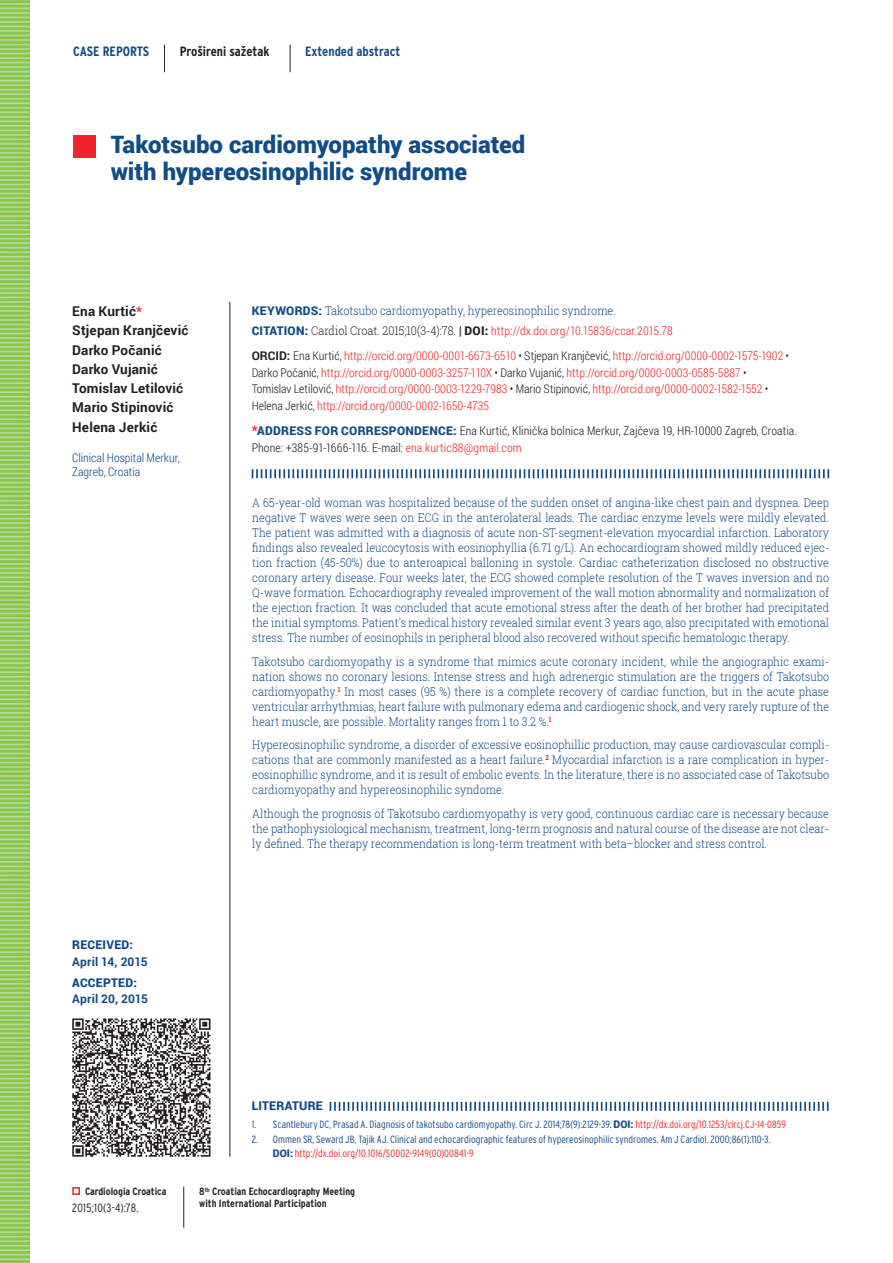
<style>
.page{position:relative;width:893px;height:1263px;background:#fff}
.page>*{position:absolute;margin:0;border:0;box-sizing:border-box;transform-origin:0 0}
.NASLOV_clanka_ENG{font:900 24px/27px "Roboto";color:#124c87}
.AUTORI{font:700 13.5px "Roboto";letter-spacing:.015em;color:#231f20}
.EGIDA_1__ENG_-_tirki{font:700 condensed 13.5px "Interstate";color:#124c87}
.EGIDA_1__HR{font:700 condensed 13.5px "Interstate";color:#231f20}
.NASLOV_unutar_bodyja{font:300 12px/15px "Roboto Slab";color:#124c87;text-align:justify;scale:.9 1}
.t1{font:300 12px/16.5px "Roboto Condensed";letter-spacing:.005em;color:#ee2629}
.SAZETAK_naslov_HR{font:300 12px/16.5px "Roboto Condensed";letter-spacing:.01em;color:#231f20}
.KLJUCNE_RIJECI{font:300 12px "Roboto Slab";color:#124c87;scale:.9 1}
.SAZETAK_naslov_HR-2{font:700 12px/16.5px "Roboto";letter-spacing:.01em;color:#124c87}
.AUTORI_inst{font:300 12px/13.5px "Roboto Condensed";color:#124c87}
.SAZETAK_naslov_HR-3{font:900 12px "Roboto";letter-spacing:.02em;color:#124c87}
.t2{font:300 condensed 12px "Interstate";letter-spacing:.015em;color:#231f20}
.LITERATURA_red_br{font:300 condensed 10.5px/13.5px "Interstate";color:#124c87}
.t3{font:700 condensed 10.5px/12px "Interstate";color:#231f20}
.s1{color:#ee2629}
.s2{font-weight:900}
.s3{font-family:"Roboto";font-weight:900}
.s4{font-family:"Roboto";font-weight:900;color:#124c87}
.s5{font-family:"Roboto Slab";color:#231f20}
.s6{font-family:"Roboto Slab";font-weight:700;color:#231f20}
.s7{font-family:"Roboto";font-weight:900;color:#231f20}
.s8{font-family:"Roboto";font-weight:700;color:#231f20}
.s9{color:#231f20}
.s10{font-weight:700;font-size:13.5px;color:#ee2629}
.s11{font-family:"Roboto";font-weight:900;font-stretch:normal}
</style>
<div class="page">
<svg style="left:0;top:0;width:30px;height:1263px;background:#9acc68"></svg>
<div style="left:73px;top:135px;width:23px;height:23px;background:#ee2629"></div>
<hr style="left:230px;top:302px;width:1px;height:855px;background:#231f20">
<svg style="left:252px;top:469px;width:577px;height:9px"></svg>
<div style="left:72px;top:1187px;width:8px;height:8px;border:2px solid #ee2629"></div>
<hr style="left:183px;top:1187px;width:1px;height:40px;background:#231f20">
<svg style="left:330px;top:1102px;width:499px;height:9px"></svg>
<svg style="left:164px;top:45px;width:1px;height:27px"></svg>
<svg style="left:290px;top:45px;width:1px;height:27px"></svg>
<svg style="left:72px;top:1018px;width:138px;height:139px"></svg>
<p class="EGIDA_1__ENG_-_tirki" style="left:73px;top:44px;width:78px">CASE REPORTS</p>
<p class="EGIDA_1__HR" style="left:180px;top:44px;width:91px">Prošireni sažetak</p>
<p class="EGIDA_1__ENG_-_tirki" style="left:305px;top:44px;width:97px">Extended abstract</p>
<p class="NASLOV_clanka_ENG" style="left:111px;top:130px;width:416px">Takotsubo cardiomyopathy associated with hypereosinophilic syndrome</p>
<p class="AUTORI" style="left:72px;top:302px;width:71px">Ena Kurtić<span class="s1">*</span></p>
<p class="AUTORI" style="left:72px;top:321px;width:118px">Stjepan Kranjčević</p>
<p class="AUTORI" style="left:72px;top:340px;width:91px">Darko Počanić</p>
<p class="AUTORI" style="left:72px;top:359px;width:87px">Darko Vujanić</p>
<p class="AUTORI" style="left:72px;top:379px;width:112px">Tomislav Letilović</p>
<p class="AUTORI" style="left:72px;top:398px;width:103px">Mario Stipinović</p>
<p class="AUTORI" style="left:72px;top:417px;width:87px">Helena Jerkić</p>
<p class="AUTORI_inst" style="left:72px;top:451px;width:109px">Clinical Hospital Merkur,<br>Zagreb, Croatia</p>
<p class="SAZETAK_naslov_HR-2" style="left:72px;top:936px;width:77px"><span class="s2">Received:<br></span>April 14, 2015</p>
<p class="SAZETAK_naslov_HR-3" style="left:72px;top:974px;width:17px">ACCE</p>
<p class="SAZETAK_naslov_HR-2" style="left:72px;top:974px;width:77px;text-indent:31px"><span class="s2">PTED:<br></span>April 20, 2015</p>
<p class="KLJUCNE_RIJECI" style="left:252px;top:302px;width:406px"><span class="s3">KEYWORDS:</span> Takotsubo cardiomyopathy, hypereosinophilic syndrome.</p>
<p class="t1" style="left:252px;top:322px;width:423px"><span class="s4">CITATION:</span> <span class="s5">Cardiol Croat. 2015;10(3-4):78.</span> <span class="s6">|</span> <span class="s7">DOI:</span> http://dx.doi.org/10.15836/ccar.2015.78</p>
<p class="t1" style="left:252px;top:347px;width:539px"><span class="s8">ORCID:</span> <span class="s9">Ena Kurtić,</span> http://orcid.org/0000-0001-6673-6510 <span class="s9">• Stjepan Kranjčević,</span> http://orcid.org/0000-0002-1575-1902 <span class="s9">• Darko Počanić,</span> http://orcid.org/0000-0003-3257-110X <span class="s9">• Darko Vujanić,</span> http://orcid.org/0000-0003-0585-5887 <span class="s9">• Tomislav Letilović,</span> http://orcid.org/0000-0003-1229-7983 <span class="s9">• Mario Stipinović,</span> http://orcid.org/0000-0002-1582-1552 <span class="s9">• Helena Jerkić,</span> http://orcid.org/0000-0002-1650-4735</p>
<p class="SAZETAK_naslov_HR-3" style="left:252px;top:422px;width:107px"><span class="s10">*</span>Address for corr</p>
<p class="SAZETAK_naslov_HR-3" style="left:374px;top:422px;width:17px">espon</p>
<p class="SAZETAK_naslov_HR" style="left:252px;top:422px;width:547px;text-indent:163px"><span class="s4">dence:</span> Ena Kurtić, Klinička bolnica Merkur, Zajčeva 19, HR-10000 Zagreb, Croatia.<br>Phone: +385-91-1666-116. E-mail: <span class="s1">ena.kurtic88@gmail.com</span></p>
<p class="NASLOV_unutar_bodyja" style="left:252px;top:495px;width:642px">A 65-year-old woman was hospitalized because of the sudden onset of angina-like chest pain and dyspnea. Deep negative T waves were seen on ECG in the anterolateral leads. The cardiac enzyme levels were mildly elevated.<br>The patient was admitted with a diagnosis of acute non-ST-segment-elevation myocardial infarction. Laboratory findings also revealed leucocytosis with eosinophyllia (6.71 g/L). An echocardiogram showed mildly reduced ejec&shy;tion fraction (45-50%) due to anteroapical balloning in systole. Cardiac catheterization disclosed no obstructive coronary artery disease. Four weeks later, the ECG showed complete resolution of the T waves inversion and no Q-wave formation. Echocardiography revealed improvement of the wall motion abnormality and normalization of the ejection fraction. It was concluded that acute emotional stress after the death of her brother had precipitated the initial symptoms. Patient's medical history revealed similar event 3 years ago, also precipitated with emotional stress. The number of eosinophils in peripheral blood also recovered without specific hematologic therapy.</p>
<p class="NASLOV_unutar_bodyja" style="left:252px;top:653px;width:642px">Takotsubo cardiomyopathy is a syndrome that mimics acute coronary incident, while the angiographic exami&shy;nation shows no coronary lesions. Intense stress and high adrenergic stimulation are the triggers of Takotsubo cardiomyopathy.<sup>1</sup> In most cases (95 %) there is a complete recovery of cardiac function, but in the acute phase ventricular arrhythmias, heart failure with pulmonary edema and cardiogenic shock, and very rarely rupture of the heart muscle, are possible. Mortality ranges from 1 to 3.2 %.<sup>1</sup></p>
<p class="NASLOV_unutar_bodyja" style="left:252px;top:737px;width:642px">Hypereosinophilic syndrome, a disorder of excessive eosinophillic production, may cause cardiovascular compli&shy;cations that are commonly manifested as a heart failure.<sup>2</sup> Myocardial infarction is a rare complication in hyper&shy;eosinophillic syndrome, and it is result of embolic events. In the literature, there is no associated case of Takotsubo cardiomyopathy and hypereosinophilic syndome.</p>
<p class="NASLOV_unutar_bodyja" style="left:252px;top:805px;width:642px">Although the prognosis of Takotsubo cardiomyopathy is very good, continuous cardiac care is necessary because the pathophysiological mechanism, treatment, long-term prognosis and natural course of the disease are not clear&shy;ly defined. The therapy recommendation is long-term treatment with beta–blocker and stress control.</p>
<p class="t3" style="left:85px;top:1185px;width:83px">Cardiologia Croatica</p>
<p class="t2" style="left:72px;top:1201px;width:68px">2015;10(3-4):78.</p>
<p class="SAZETAK_naslov_HR-3" style="left:252px;top:1097px;width:72px">LITERATURE</p>
<p class="LITERATURA_red_br" style="left:252px;top:1117px;width:536px">1. Scantlebury DC, Prasad A. Diagnosis of takotsubo cardiomyopathy. Circ J. 2014;78(9):2129-39. <span class="s11">DOI:</span> <span class="s1">http://dx.doi.org/10.1253/circj.CJ-14-0859</span></p>
<p class="LITERATURA_red_br" style="left:273px;top:1132px;width:499px;text-indent:-21px">2. Ommen SR, Seward JB, Tajik AJ. Clinical and echocardiographic features of hypereosinophilic syndromes. Am J Cardiol. 2000;86(1):110-3.<br><span class="s11">DOI:</span> <span class="s1">http://dx.doi.org/10.1016/S0002-9149(00)00841-9</span></p>
<p class="t3" style="left:199px;top:1185px;width:157px">8<sup>th</sup> Croatian Echocardiography Meeting with International Participation</p>
</div>
